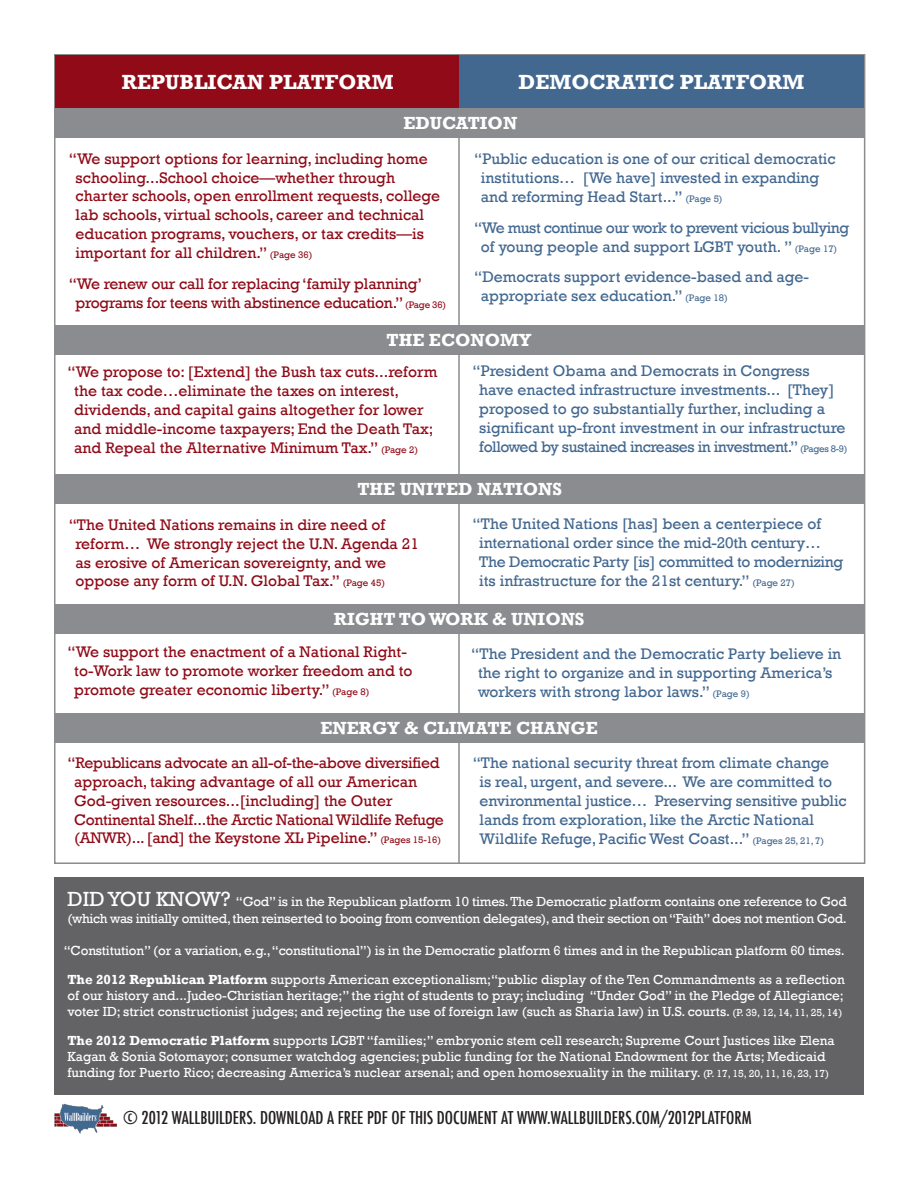
<style>
.page{position:relative;width:918px;height:1188px;background:#fff}
.page>*{position:absolute;margin:0;border:0;box-sizing:border-box;transform-origin:0 0}
.t1{font:700 21px "Rockwell";color:#fff}
.t2{font:700 18px "Rockwell";color:#fff}
.t3{font:500 condensed 17.25px "Futura";color:#231f20}
.t4{font:15.75px/18.9px "Rockwell";color:#900a17}
.t5{font:15.75px/18.9px "Rockwell";color:#436890}
.t6{font:15.75px/18.9px "Rockwell";letter-spacing:.05em;color:#436890}
.t7{font:13.5px/16.2px "Rockwell";color:#fff}
.s1{font-size:9.75px}
.s2{font-size:21px}
.s3{font-weight:700}
.s4{font-size:10.5px}
</style>
<div class="page">
<div style="left:54px;top:877px;width:810px;height:217px;background:#636366"></div>
<div style="left:54px;top:54px;width:811px;height:810px;background:#fff;border:2px solid #8a8c8f"></div>
<hr style="left:458px;top:55px;width:2px;height:808px;background:#8a8c8f">
<img style="left:54px;top:1104px;width:62px;height:30px">
<div style="left:55px;top:108px;width:810px;height:29px;background:#8a8c8f"></div>
<div style="left:54px;top:604px;width:810px;height:29px;background:#8a8c8f"></div>
<div style="left:54px;top:713px;width:810px;height:29px;background:#8a8c8f"></div>
<div style="left:55px;top:475px;width:810px;height:29px;background:#8a8c8f"></div>
<div style="left:54px;top:326px;width:810px;height:29px;background:#8a8c8f"></div>
<div style="left:55px;top:56px;width:405px;height:52px;background:#900a17"></div>
<div style="left:459px;top:56px;width:405px;height:52px;background:#436890"></div>
<h1 class="t1" style="left:122px;top:69px;width:273px">REPUBLICAN PLATFORM</h1>
<h1 class="t1" style="left:519px;top:69px;width:287px">DEMOCRATIC PLATFORM</h1>
<p class="t2" style="left:403px;top:112px;width:115px">EDUCATION</p>
<p class="t4" style="left:76px;top:149px;width:366px;text-indent:-7px">“We support options for learning, including home schooling...School choice—whether through charter schools, open enrollment requests, college lab schools, virtual schools, career and technical education programs, vouchers, or tax credits—is important for all children.” <span class="s1">(Page 36)</span></p>
<p class="t4" style="left:76px;top:274px;width:372px;text-indent:-7px">“We renew our call for replacing ‘family planning’ programs for teens with abstinence education.” <span class="s1">(Page 36)</span></p>
<p class="t5" style="left:481px;top:150px;width:356px;text-indent:-7px">“Public education is one of our critical democratic institutions… [We have] invested in expanding and reforming Head Start...” <span class="s1">(Page 5)</span></p>
<p class="t5" style="left:474px;top:218px;width:377px;text-align:center">“We must continue our work to prevent vicious bullying of young people and support LGBT youth. ” <span class="s1">(Page 17)</span></p>
<p class="t6" style="left:481px;top:268px;width:330px;text-indent:-7px">“Democrats support evidence-based and age&shy;appropriate sex education.” <span class="s1">(Page 18)</span></p>
<p class="t2" style="left:387px;top:329px;width:146px">THE ECONOMY</p>
<p class="t4" style="left:74px;top:363px;width:365px;text-indent:-7px">“We propose to: [Extend] the Bush tax cuts...reform the tax code…eliminate the taxes on interest, dividends, and capital gains altogether for lower and middle-income taxpayers; End the Death Tax; and Repeal the Alternative Minimum Tax.” <span class="s1">(Page 2)</span></p>
<p class="t5" style="left:479px;top:362px;width:370px;text-indent:-7px">“President Obama and Democrats in Congress have enacted infrastructure investments... [They] proposed to go substantially further, including a significant up-front investment in our infrastructure followed by sustained increases in investment.” <span class="s1">(Pages 8-9)</span></p>
<p class="t2" style="left:357px;top:479px;width:205px">THE UNITED NATIONS</p>
<p class="t4" style="left:76px;top:515px;width:345px;text-indent:-7px">“The United Nations remains in dire need of reform… We strongly reject the U.N. Agenda 21 as erosive of American sovereignty, and we oppose any form of U.N. Global Tax.” <span class="s1">(Page 45)</span></p>
<p class="t5" style="left:479px;top:514px;width:366px;text-indent:-7px">“The United Nations [has] been a centerpiece of international order since the mid-20th century… The Democratic Party [is] committed to modernizing its infrastructure for the 21st century.” <span class="s1">(Page 27)</span></p>
<p class="t2" style="left:334px;top:608px;width:251px">RIGHT TO WORK &amp; UNIONS</p>
<p class="t4" style="left:74px;top:643px;width:340px;text-indent:-7px">“We support the enactment of a National Right&shy;to-Work law to promote worker freedom and to promote greater economic liberty.” <span class="s1">(Page 8)</span></p>
<p class="t5" style="left:478px;top:645px;width:365px;text-indent:-7px">“The President and the Democratic Party believe in the right to organize and in supporting America’s workers with strong labor laws.” <span class="s1">(Page 9)</span></p>
<p class="t2" style="left:321px;top:717px;width:279px">ENERGY &amp; CLIMATE CHANGE</p>
<p class="t4" style="left:74px;top:753px;width:371px;text-indent:-7px">“Republicans advocate an all-of-the-above diversified approach, taking advantage of all our American God-given resources...[including] the Outer Continental Shelf...the Arctic National Wildlife Refuge (ANWR)... [and] the Keystone XL Pipeline.” <span class="s1">(Pages 15-16)</span></p>
<p class="t5" style="left:480px;top:754px;width:369px;text-indent:-7px">“The national security threat from climate change<br>is real, urgent, and severe... We are committed to environmental justice… Preserving sensitive public lands from exploration, like the Arctic National Wildlife Refuge, Pacific West Coast...” <span class="s1">(Pages 25, 21, 7)</span></p>
<p class="t7" style="left:67px;top:894px;width:781px"><span class="s2">did you know?</span> “God” is in the Republican platform 10 times. The Democratic platform contains one reference to God (which was initially omitted, then reinserted to booing from convention delegates), and their section on “Faith” does not mention God.</p>
<p class="t7" style="left:64px;top:936px;width:783px;line-height:28.8px">“Constitution” (or a variation, e.g., “constitutional”) is in the Democratic platform 6 times and in the Republican platform 60 times.<br><span class="s3">THE 2012 REPUBLICAN PLATFORM</span> supports American exceptionalism;“public display of the Ten Commandments as a reflection</p>
<p class="t7" style="left:67px;top:988px;width:778px">of our history and...Judeo-Christian heritage;” the right of students to pray; including “Under God” in the Pledge of Allegiance; voter ID ; strict constructionist judges; and rejecting the use of foreign law (such as Sharia law) in U.S. courts. <span class="s4">(P. 39, 12, 14, 11, 25, 14)</span></p>
<p class="t7" style="left:68px;top:1033px;width:769px"><span class="s3">THE 2012 DEMOCRATIC PLATFORM</span> supports LGBT “families;” embryonic stem cell research; Supreme Court Justices like Elena<br>Kagan &amp; Sonia Sotomayor; consumer watchdog agencies; public funding for the National Endowment for the Arts; Medicaid funding for Puerto Rico; decreasing America’s nuclear arsenal; and open homosexuality in the military. <span class="s4">(P. 17, 15, 20, 11, 16, 23, 17)</span></p>
<p class="t3" style="left:123px;top:1107px;width:630px">© 2012 WALLBUILDERS. DOWNLOAD A FREE PDF OF THIS DOCUMENT AT WWW.WALLBUILDERS.COM/2012PLATFORM</p>
</div>
